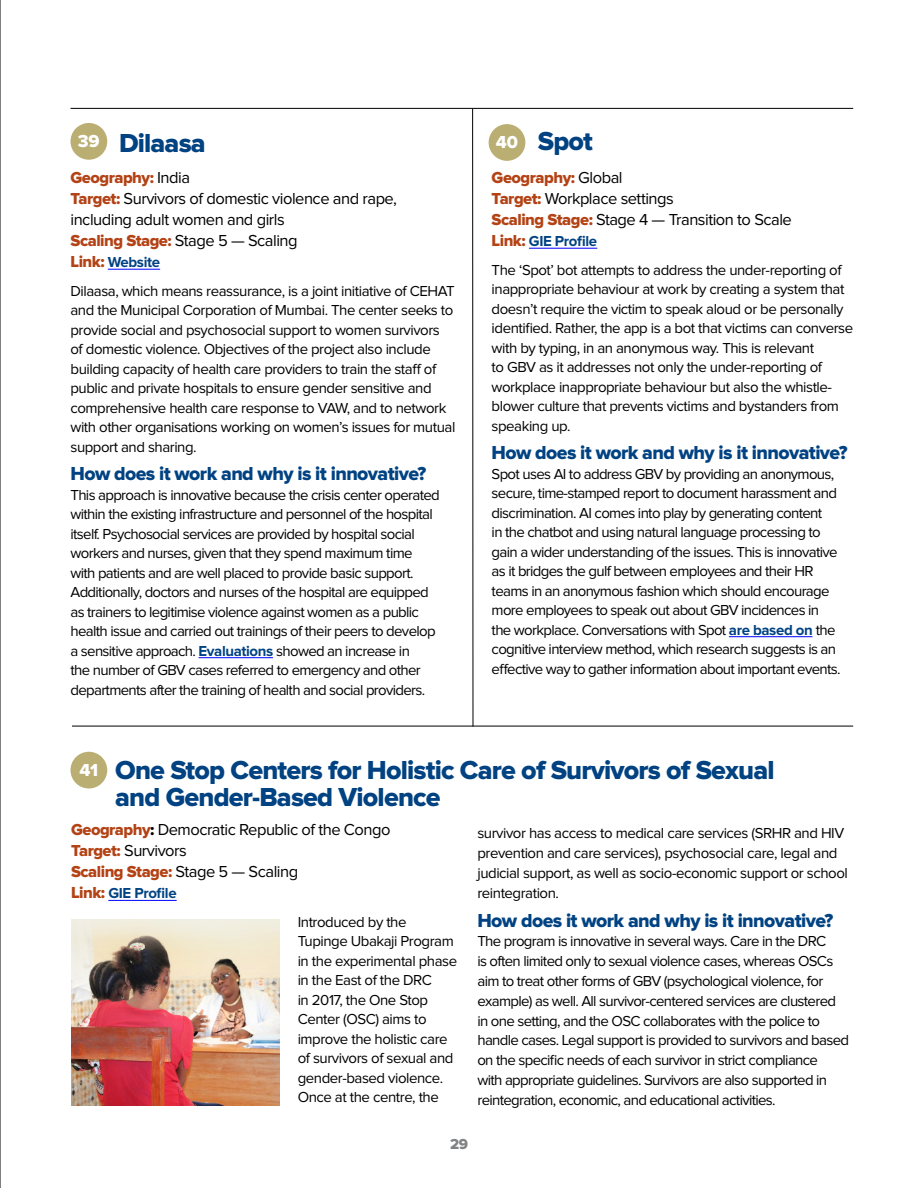
<style>
.page{position:relative;width:918px;height:1188px;background:#fff}
.page>*{position:absolute;margin:0;border:0;box-sizing:border-box;transform-origin:0 0}
.t1{font:27px/27px "Proxima Nova Extrabld";letter-spacing:-.03em;color:#004282}
.t2{font:19.5px "Proxima Nova Extrabld";letter-spacing:-.03em;color:#004282}
.t3{font:18px "Proxima Nova Extrabld";color:#fff}
.t4{font:16.5px/21px "Proxima Nova";letter-spacing:-.03em;color:#000}
.t5{font:16.5px "Proxima Nova Extrabld";letter-spacing:-.03em;color:#b34215}
.t6{font:15px/19.5px "Proxima Nova";letter-spacing:-.045em;color:#000}
.t7{font:700 15px "Proxima Nova";letter-spacing:-.025em;color:#004282}
.t8{font:15px "Proxima Nova Extrabld";color:#808285}
.s1{font-size:18px;color:#fff}
.s2{font-family:"Proxima Nova";color:#000}
.s3{font-family:"Proxima Nova Extrabld";color:#b34215}
.s4{font-family:"Proxima Nova Extrabld";font-size:16.5px;color:#b34215}
.s5{font-weight:700;color:#004282}
.s6{font-family:"Proxima Nova Extrabld"}
.s7{font-family:"Proxima Nova Extrabld";font-weight:400;font-size:16.5px;color:#b34215}
</style>
<div class="page">
<hr style="left:529px;top:248px;width:68px;height:1px;background:#00f">
<hr style="left:729px;top:636px;width:83px;height:1px;background:#00f">
<hr style="left:108px;top:269px;width:52px;height:1px;background:#00f">
<hr style="left:199px;top:657px;width:74px;height:1px;background:#00f">
<div style="left:71px;top:123px;width:36px;height:37px;background:#baae73;border-radius:50%"></div>
<div style="left:489px;top:124px;width:36px;height:37px;background:#baae73;border-radius:50%"></div>
<hr style="left:472px;top:109px;width:1px;height:618px;background:#000">
<hr style="left:72px;top:726px;width:781px;height:1px;background:#000">
<hr style="left:108px;top:900px;width:69px;height:1px;background:#00f">
<div style="left:71px;top:752px;width:36px;height:36px;background:#baae73;border-radius:50%"></div>
<hr style="left:70px;top:108px;width:783px;height:1px;background:#000">
<hr style="left:0;top:0;width:1px;height:1188px;background:#000">
<img style="left:71px;top:920px;width:209px;height:186px">
<h1 class="t1" style="left:78px;top:130px;width:129px"><sup>39</sup> Dilaasa</h1>
<h1 class="t1" style="left:496px;top:129px;width:99px"><span class="s1">40</span> Spot</h1>
<p class="t5" style="left:70px;top:170px;width:121px">Geography: <span class="s2">India</span></p>
<p class="t4" style="left:70px;top:189px;width:328px"><span class="s3">Target:</span> Survivors of domestic violence and rape, including adult women and girls<br><span class="s3">Scaling Stage:</span> Stage 5 — Scaling</p>
<p class="t6" style="left:70px;top:249px;width:386px;line-height:28.5px"><span class="s4">Link:</span> <span class="s5">Website<br></span>Dilaasa, which means reassurance, is a joint initiative of CEHAT</p>
<p class="t6" style="left:71px;top:301px;width:386px">and the Municipal Corporation of Mumbai. The center seeks to provide social and psychosocial support to women survivors of domestic violence. Objectives of the project also include building capacity of health care providers to train the staff of public and private hospitals to ensure gender sensitive and comprehensive health care response to VAW, and to network with other organisations working on women’s issues for mutual support and sharing.</p>
<h2 class="t2" style="left:70px;top:465px;width:357px">How does it work and why is it innovative?</h2>
<p class="t6" style="left:70px;top:486px;width:371px">This approach is innovative because the crisis center operated within the existing infrastructure and personnel of the hospital itself. Psychosocial services are provided by hospital social workers and nurses, given that they spend maximum time with patients and are well placed to provide basic support.<br>Additionally, doctors and nurses of the hospital are equipped as trainers to legitimise violence against women as a public health issue and carried out trainings of their peers to develop a sensitive approach. <span class="s5">Evaluations</span> showed an increase in<br>the number of GBV cases referred to emergency and other departments after the training of health and social providers.</p>
<p class="t5" style="left:492px;top:170px;width:133px">Geography: <span class="s2">Global</span></p>
<p class="t4" style="left:492px;top:189px;width:302px"><span class="s3">Target:</span> Workplace settings<br><span class="s3">Scaling Stage:</span> Stage 4 — Transition to Scale</p>
<p class="t6" style="left:492px;top:228px;width:352px;line-height:28.5px"><span class="s4">Link:</span> <span class="s5">GIE Profile<br></span>The ‘Spot’ bot attempts to address the under-reporting of</p>
<p class="t6" style="left:492px;top:280px;width:363px">inappropriate behaviour at work by creating a system that doesn’t require the victim to speak aloud or be personally identified. Rather, the app is a bot that victims can converse with by typing, in an anonymous way. This is relevant<br>to GBV as it addresses not only the under-reporting of workplace inappropriate behaviour but also the whistle&shy;blower culture that prevents victims and bystanders from speaking up.</p>
<h2 class="t2" style="left:492px;top:444px;width:357px">How does it work and why is it innovative?</h2>
<p class="t6" style="left:492px;top:465px;width:350px">Spot uses AI to address GBV by providing an anonymous, secure, time-stamped report to document harassment and discrimination. AI comes into play by generating content<br>in the chatbot and using natural language processing to gain a wider understanding of the issues. This is innovative as it bridges the gulf between employees and their HR teams in an anonymous fashion which should encourage more employees to speak out about GBV incidences in the workplace. Conversations with Spot <span class="s5">are based on</span> the cognitive interview method, which research suggests is an effective way to gather information about important events.</p>
<p class="t3" style="left:79px;top:762px;width:20px">41</p>
<h1 class="t1" style="left:115px;top:758px;width:661px">One Stop Centers for Holistic Care of Survivors of Sexual and Gender-Based Violence</h1>
<p class="t4" style="left:71px;top:820px;width:321px"><span class="s3">Geography</span><span class="s6">:</span> Democratic Republic of the Congo<br><span class="s3">Target:</span> Survivors<br><span class="s3">Scaling Stage:</span> Stage 5 — Scaling</p>
<p class="t7" style="left:71px;top:887px;width:107px"><span class="s7">Link:</span> GIE Profile</p>
<p class="t6" style="left:298px;top:913px;width:161px">Introduced by the<br>Tupinge Ubakaji Program in the experimental phase in the East of the DRC<br>in 2017, the One Stop<br>Center (OSC) aims to improve the holistic care of survivors of sexual and gender-based violence.<br>Once at the centre, the</p>
<p class="t6" style="left:477px;top:824px;width:372px">survivor has access to medical care services (SRHR and HIV prevention and care services), psychosocial care, legal and judicial support, as well as socio-economic support or school reintegration.</p>
<h2 class="t2" style="left:477px;top:911px;width:357px">How does it work and why is it innovative?</h2>
<p class="t6" style="left:477px;top:932px;width:373px">The program is innovative in several ways. Care in the DRC<br>is often limited only to sexual violence cases, whereas OSCs aim to treat other forms of GBV (psychological violence, for example) as well. All survivor-centered services are clustered in one setting, and the OSC collaborates with the police to handle cases. Legal support is provided to survivors and based on the specific needs of each survivor in strict compliance<br>with appropriate guidelines. Survivors are also supported in reintegration, economic, and educational activities.</p>
<p class="t8" style="left:450px;top:1138px;width:19px">29</p>
</div>
